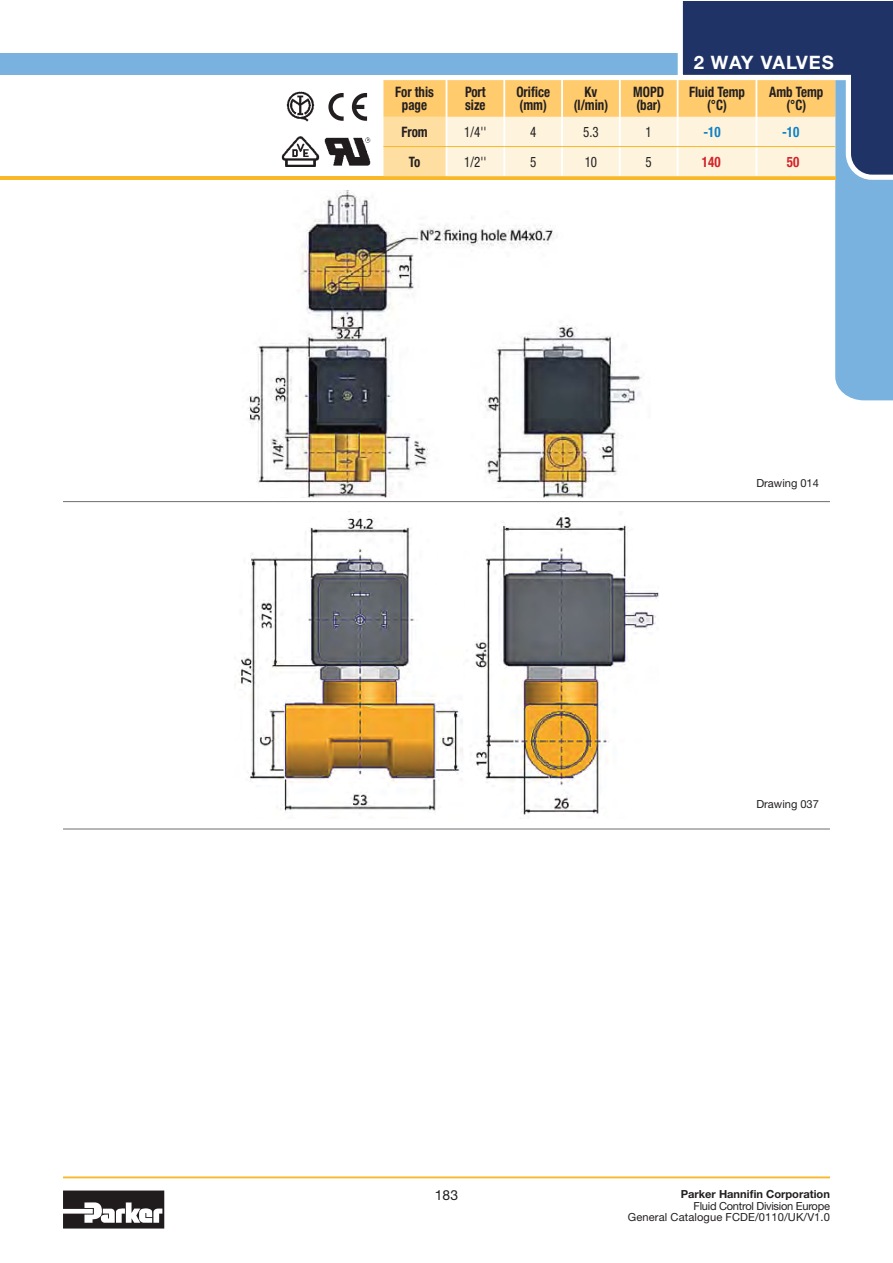
<style>
.page{position:relative;width:893px;height:1263px;background:#fff}
.page>*{position:absolute;margin:0;border:0;box-sizing:border-box;transform-origin:0 0}
.t1{font:700 18.45px "Helvetica Neue LT Std";letter-spacing:.03em;color:#fff}
.t2{font:700 condensed 14.4px/12.3px "Helvetica Neue LT Std";color:#231f20;text-align:center;scale:.9 1}
.t3{font:condensed 14.4px "Helvetica Neue LT Std";color:#231f20;scale:.9 1}
.t4{font:700 condensed 14.4px "Helvetica Neue LT Std";color:#0f81c5;scale:.9 1}
.t5{font:700 condensed 14.4px "Helvetica Neue LT Std";color:#d2232a;scale:.9 1}
.t6{font:13.95px "Helvetica Neue LT Std";color:#231f20}
.t7{font:11.1px/11.1px "Helvetica Neue LT Std";color:#231f20;text-align:right}
.t8{font:700 11.1px "Helvetica Neue LT Std";color:#231f20}
</style>
<div class="page">
<svg style="left:63px;top:1191px;width:101px;height:38px"></svg>
<hr style="left:63px;top:1177px;width:767px;height:1px;background:#f8b828">
<div style="left:0;top:54px;width:683px;height:21px;background:#7ab2df"></div>
<img style="left:248px;top:190px;width:387px;height:308px">
<img style="left:239px;top:517px;width:419px;height:298px">
<hr style="left:63px;top:501px;width:767px;height:1px;background:#6d6e70">
<hr style="left:63px;top:829px;width:767px;height:1px;background:#6d6e70">
<hr style="left:0;top:176px;width:835px;height:4px;background:#f8b828">
<svg style="left:383px;top:1px;width:509px;height:399px"></svg>
<hr style="left:676px;top:147px;width:2px;height:29px;background:#fff">
<hr style="left:755px;top:147px;width:2px;height:29px;background:#fff">
<hr style="left:562px;top:146px;width:273px;height:1px;background:#f8b828">
<hr style="left:561px;top:80px;width:2px;height:37px;background:#fff">
<hr style="left:619px;top:80px;width:1px;height:37px;background:#fff">
<hr style="left:676px;top:80px;width:2px;height:37px;background:#fff">
<hr style="left:755px;top:80px;width:2px;height:37px;background:#fff">
<hr style="left:561px;top:117px;width:2px;height:29px;background:#fff">
<hr style="left:504px;top:146px;width:58px;height:1px;background:#f8b828">
<hr style="left:445px;top:147px;width:2px;height:29px;background:#fff">
<hr style="left:503px;top:80px;width:2px;height:37px;background:#fff">
<hr style="left:503px;top:117px;width:2px;height:29px;background:#fff">
<hr style="left:446px;top:146px;width:58px;height:1px;background:#f8b828">
<hr style="left:445px;top:117px;width:2px;height:29px;background:#fff">
<hr style="left:383px;top:146px;width:63px;height:1px;background:#f8b828">
<hr style="left:445px;top:80px;width:2px;height:37px;background:#fff">
<img style="left:286px;top:92px;width:29px;height:30px">
<svg style="left:328px;top:93px;width:15px;height:28px"></svg>
<svg style="left:352px;top:93px;width:15px;height:28px"></svg>
<img style="left:281px;top:136px;width:90px;height:30px">
<h1 class="t1" style="left:693px;top:51px;width:142px">2 WAY VALVES</h1>
<p class="t2" style="left:395px;top:87px;width:45px">For this page</p>
<p class="t2" style="left:465px;top:87px;width:25px;text-align:left">Port size</p>
<p class="t2" style="left:516px;top:87px;width:39px;text-align:left">Orifice (mm)</p>
<p class="t2" style="left:573px;top:87px;width:40px">Kv (l/min)</p>
<p class="t2" style="left:633px;top:87px;width:36px;text-align:left">MOPD (bar)</p>
<p class="t2" style="left:689px;top:87px;width:64px">Fluid Temp (°C)</p>
<p class="t2" style="left:769px;top:87px;width:62px">Amb Temp (°C)</p>
<p class="t2" style="left:401px;top:127px;width:31px">From</p>
<p class="t3" style="left:464px;top:126px;width:26px">1/4''</p>
<p class="t3" style="left:530px;top:126px;width:8px">4</p>
<p class="t3" style="left:583px;top:126px;width:19px">5.3</p>
<p class="t3" style="left:645px;top:126px;width:8px">1</p>
<p class="t4" style="left:703px;top:126px;width:21px">-10</p>
<p class="t4" style="left:782px;top:126px;width:21px">-10</p>
<p class="t2" style="left:409px;top:156px;width:14px">To</p>
<p class="t3" style="left:464px;top:156px;width:26px">1/2''</p>
<p class="t3" style="left:530px;top:156px;width:8px">5</p>
<p class="t3" style="left:584px;top:156px;width:15px">10</p>
<p class="t3" style="left:645px;top:156px;width:8px">5</p>
<p class="t5" style="left:702px;top:156px;width:22px">140</p>
<p class="t5" style="left:787px;top:156px;width:15px">50</p>
<p class="t7" style="left:756px;top:478px;width:64px">Drawing 014</p>
<p class="t7" style="left:756px;top:800px;width:64px">Drawing 037</p>
<p class="t6" style="left:435px;top:1190px;width:25px">183</p>
<p class="t8" style="left:680px;top:1188px;width:151px">Parker Hannifin Corporation</p>
<p class="t7" style="left:628px;top:1201px;width:203px">Fluid Control Division Europe<br>General Catalogue FCDE/0110/UK/V1.0</p>
</div>
